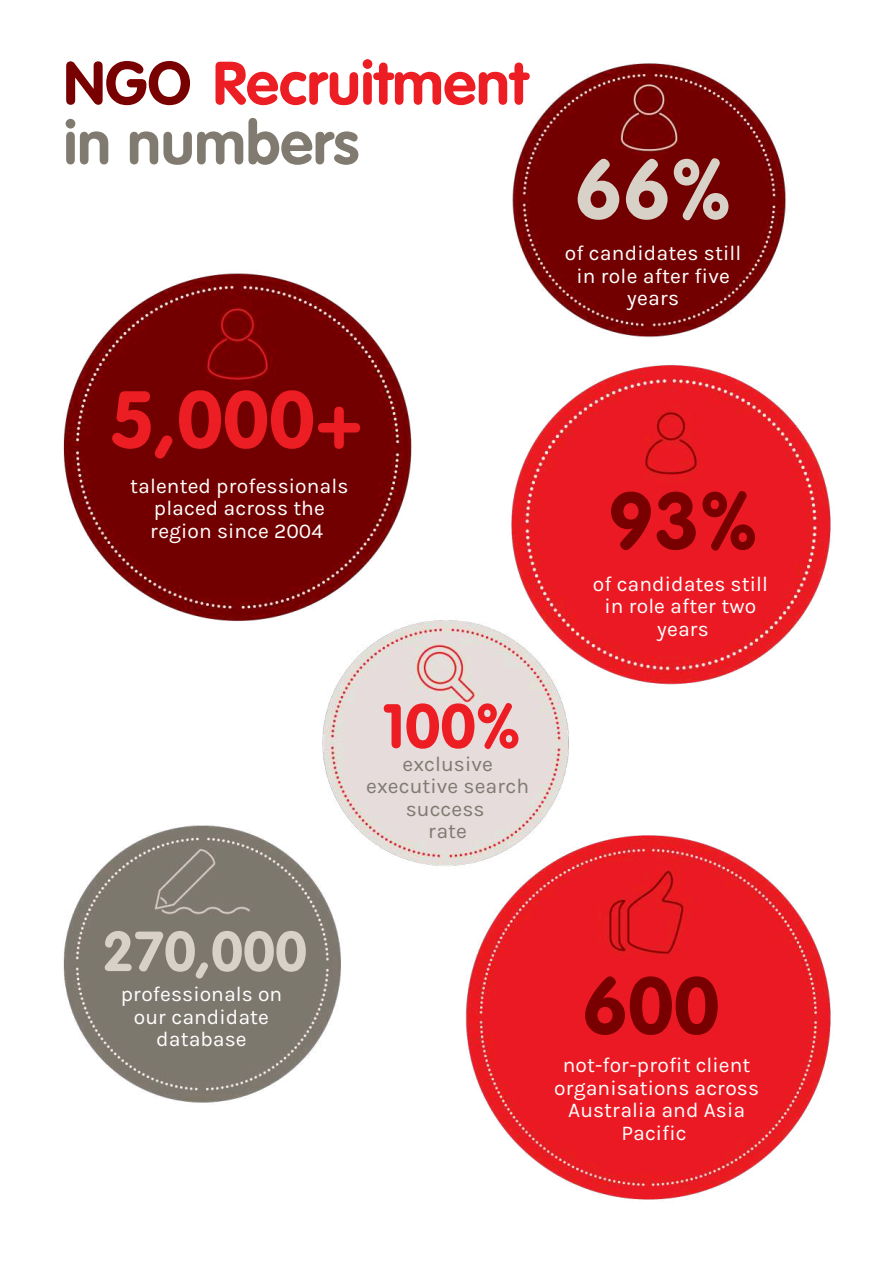
<style>
.page{position:relative;width:894px;height:1264px;background:#fff}
.page>*{position:absolute;margin:0;border:0;box-sizing:border-box;transform-origin:0 0}
.t1{font:700 82.95px "VAG Rounded Std";color:#d8d1c8}
.t2{font:700 79.5px "VAG Rounded Std";color:#ed1d24}
.t3{font:700 79.5px "VAG Rounded Std";color:#790000}
.t4{font:700 61.5px "VAG Rounded Std";color:#ed1d24}
.t5{font:700 60px/59.7px "VAG Rounded Std";letter-spacing:.005em;color:#ed1d24}
.t6{font:700 55.5px "VAG Rounded Std";color:#d8d1c8}
.t7{font:21px/22.5px "Karla";letter-spacing:.005em;color:#fff;text-align:center}
.t8{font:21px/22.5px "Karla";letter-spacing:.005em;color:#817a70;text-align:center}
.s1{color:#790000}
.s2{color:#817a70}
</style>
<div class="page">
<img style="left:63px;top:63px;width:768px;height:1137px">
<h3 class="t5" style="left:64px;top:58px;width:465px"><span class="s1">NGO</span> Recruitment <span class="s2">in numbers</span></h3>
<h2 class="t2" style="left:110px;top:386px;width:255px">5,000+</h2>
<p class="t7" style="left:130px;top:474px;width:219px">talented professionals placed across the region since 2004</p>
<h3 class="t4" style="left:382px;top:700px;width:140px">100%</h3>
<p class="t8" style="left:366px;top:752px;width:164px">exclusive executive search success<br>rate</p>
<h1 class="t1" style="left:574px;top:155px;width:158px">66%</h1>
<p class="t7" style="left:564px;top:242px;width:178px">of candidates still in role after five years</p>
<h2 class="t3" style="left:608px;top:488px;width:151px">93%</h2>
<p class="t7" style="left:592px;top:572px;width:177px">of candidates still in role after two years</p>
<h3 class="t6" style="left:102px;top:928px;width:206px">270,000</h3>
<p class="t7" style="left:121px;top:983px;width:163px">professionals on our candidate database</p>
<h2 class="t3" style="left:582px;top:972px;width:139px">600</h2>
<p class="t7" style="left:554px;top:1053px;width:206px">not-for-profit client organisations across<br>Australia and Asia<br>Pacific</p>
</div>
